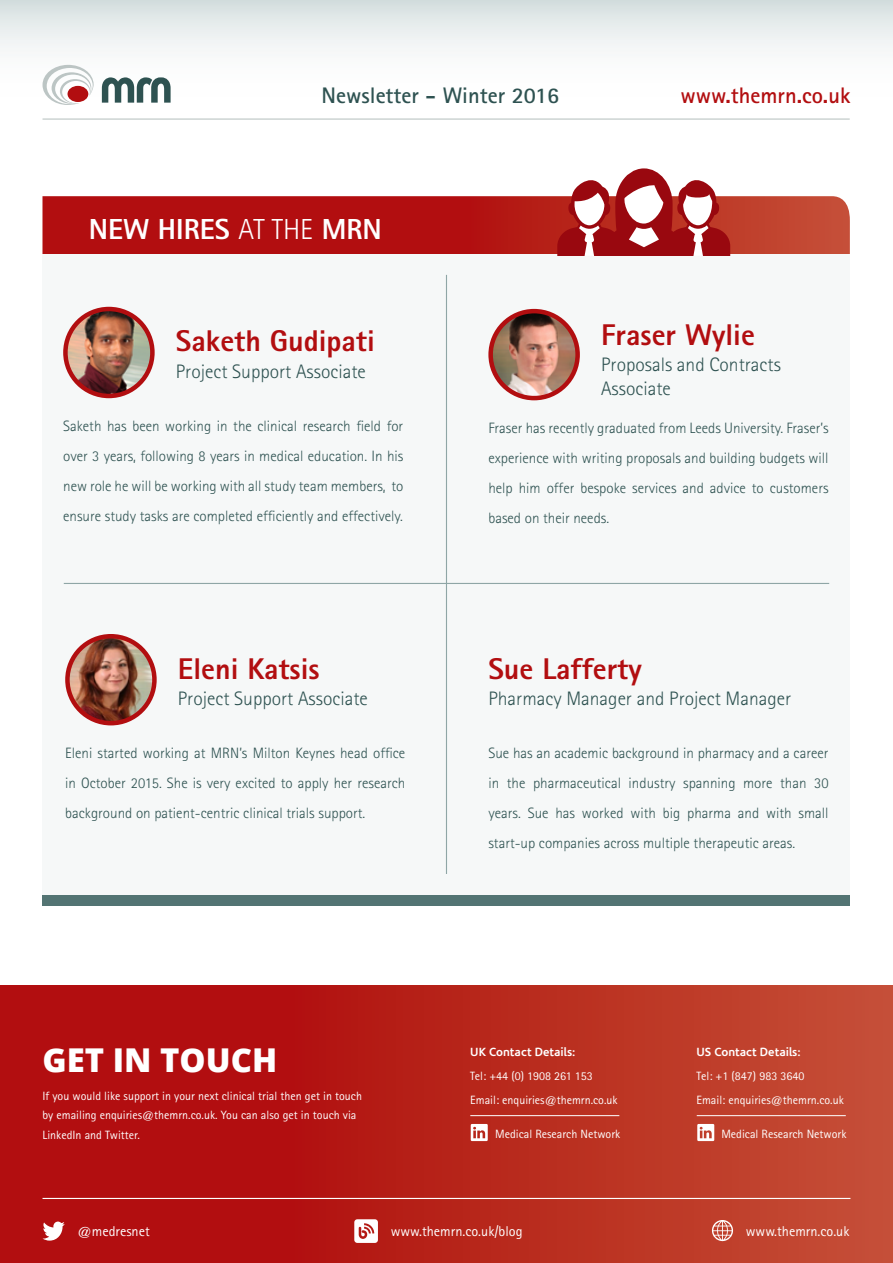
<style>
.page{position:relative;width:893px;height:1263px;background:#fff}
.page>*{position:absolute;margin:0;border:0;box-sizing:border-box;transform-origin:0 0}
.t1{font:800 32.85px "Open Sans";color:#fff}
.t2{font:800 30px "Rotis Sans Serif";color:#b20e10}
.t3{font:800 28.95px "Rotis Sans Serif";color:#fff}
.t4{font:700 22.5px "Rotis Sans Serif";color:#2e5251}
.t5{font:700 22.5px "Rotis Sans Serif";color:#b20e10}
.t6{font:300 19.5px/23.4px "Rotis Sans Serif";color:#2e5251}
.t7{font:300 15px/30px "Rotis Sans Serif";color:#2e5251;text-align:justify}
.t8{font:14.25px "Rotis Sans Serif";color:#fff}
.t9{font:12px/19.5px "Rotis Sans Serif";color:#fff}
.t10{font:700 12px "Corisande";color:#fff}
.s1{font-weight:300}
</style>
<div class="page">
<div style="left:0;top:0;width:893px;height:128px;background:linear-gradient(to bottom,#e0e7e7,#fff)"></div>
<svg style="left:102px;top:77px;width:69px;height:26px"></svg>
<svg style="left:43px;top:65px;width:51px;height:40px"></svg>
<hr style="left:43px;top:118px;width:807px;height:2px;background:#bcc5c4">
<div style="left:0;top:986px;width:893px;height:276px;background:linear-gradient(to right,#ae0007,#c34b33)"></div>
<hr style="left:43px;top:1198px;width:807px;height:1px;background:#fff">
<svg style="left:43px;top:1221px;width:22px;height:19px"></svg>
<svg style="left:354px;top:1219px;width:24px;height:24px"></svg>
<svg style="left:712px;top:1220px;width:21px;height:21px"></svg>
<svg style="left:42px;top:196px;width:808px;height:59px;background:#b61f1c"></svg>
<div style="left:42px;top:255px;width:808px;height:651px;background:#f6f8f8"></div>
<img style="left:65px;top:309px;width:87px;height:87px;border-radius:43px">
<div style="left:63px;top:307px;width:92px;height:91px;border:4px solid #b20e10;border-radius:50%"></div>
<img style="left:492px;top:311px;width:84px;height:87px">
<div style="left:488px;top:309px;width:92px;height:91px;border:4px solid #b20e10;border-radius:50%"></div>
<hr style="left:446px;top:275px;width:1px;height:599px;background:#8fa6a6">
<hr style="left:64px;top:583px;width:765px;height:1px;background:#8fa6a6">
<hr style="left:470px;top:1115px;width:149px;height:1px;background:#fff">
<svg style="left:471px;top:1124px;width:17px;height:17px"></svg>
<hr style="left:697px;top:1115px;width:149px;height:1px;background:#fff">
<svg style="left:697px;top:1124px;width:17px;height:17px"></svg>
<svg style="left:557px;top:168px;width:173px;height:88px"></svg>
<img style="left:69px;top:636px;width:84px;height:87px">
<div style="left:65px;top:634px;width:92px;height:91px;border:4px solid #b20e10;border-radius:50%"></div>
<div style="left:42px;top:895px;width:808px;height:11px;background:#537473"></div>
<h3 class="t4" style="left:322px;top:81px;width:239px">Newsletter - Winter 2016</h3>
<h3 class="t5" style="left:680px;top:81px;width:172px">www.themrn.co.uk</h3>
<h3 class="t3" style="left:89px;top:210px;width:295px">NEW HIRES <span class="s1">AT THE</span> MRN</h3>
<h2 class="t2" style="left:176px;top:322px;width:200px">Saketh Gudipati</h2>
<h3 class="t6" style="left:176px;top:360px;width:191px">Project Support Associate</h3>
<p class="t7" style="left:63px;top:411px;width:342px">Saketh has been working in the clinical research field for over 3 years, following 8 years in medical education. In his new role he will be working with all study team members, to ensure study tasks are completed efficiently and effectively.</p>
<h2 class="t2" style="left:178px;top:649px;width:143px">Eleni Katsis</h2>
<h3 class="t6" style="left:178px;top:687px;width:191px">Project Support Associate</h3>
<p class="t7" style="left:65px;top:738px;width:342px">Eleni started working at MRN’s Milton Keynes head office in October 2015. She is very excited to apply her research background on patient-centric clinical trials support.</p>
<h2 class="t2" style="left:601px;top:316px;width:155px">Fraser Wylie</h2>
<h3 class="t6" style="left:601px;top:353px;width:181px">Proposals and Contracts<br>Associate</h3>
<p class="t7" style="left:488px;top:413px;width:342px">Fraser has recently graduated from Leeds University. Fraser’s experience with writing proposals and building budgets will help him offer bespoke services and advice to customers based on their needs.</p>
<h2 class="t2" style="left:488px;top:649px;width:155px">Sue Lafferty</h2>
<h3 class="t6" style="left:488px;top:687px;width:304px">Pharmacy Manager and Project Manager</h3>
<p class="t7" style="left:488px;top:738px;width:342px">Sue has an academic background in pharmacy and a career in the pharmaceutical industry spanning more than 30 years. Sue has worked with big pharma and with small start-up companies across multiple therapeutic areas.</p>
<h1 class="t1" style="left:43px;top:1035px;width:236px">GET IN TOUCH</h1>
<p class="t9" style="left:43px;top:1086px;width:321px">If you would like support in your next clinical trial then get in touch by emailing enquiries@themrn.co.uk. You can also get in touch via<br>LinkedIn and Twitter.</p>
<p class="t10" style="left:470px;top:1045px;width:107px">UK Contact Details:</p>
<p class="t9" style="left:470px;top:1064px;width:149px;line-height:24px">Tel: +44 (0) 1908 261 153<br>Email: enquiries@themrn.co.uk</p>
<p class="t9" style="left:495px;top:1123px;width:127px">Medical Research Network</p>
<p class="t10" style="left:696px;top:1045px;width:106px">US Contact Details:</p>
<p class="t9" style="left:696px;top:1064px;width:149px;line-height:24px">Tel: +1 (847) 983 3640<br>Email: enquiries@themrn.co.uk</p>
<p class="t9" style="left:721px;top:1123px;width:127px">Medical Research Network</p>
<p class="t8" style="left:78px;top:1223px;width:74px">@medresnet</p>
<p class="t8" style="left:391px;top:1223px;width:133px">www.themrn.co.uk/blog</p>
<p class="t8" style="left:746px;top:1223px;width:105px">www.themrn.co.uk</p>
</div>
